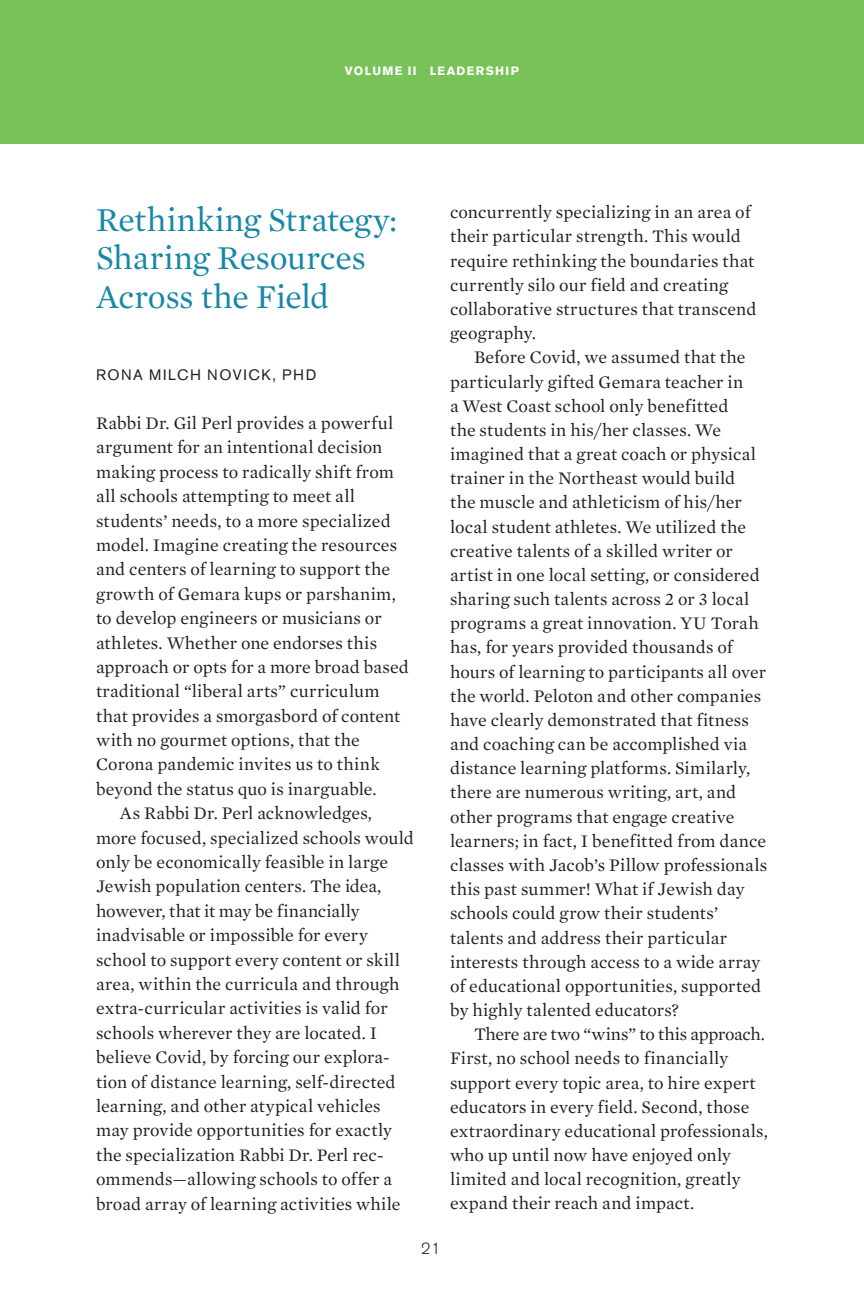
<style>
.page{position:relative;width:864px;height:1296px;background:#fff}
.page>*{position:absolute;margin:0;border:0;box-sizing:border-box;transform-origin:0 0}
.t1{font:34px/38.4px "Mercury Text G1";letter-spacing:-.005em;color:#1687a6}
.t2{font:18px/24.2px "Mercury Text G1";letter-spacing:.005em;color:#231f20}
.t3{font:300 16px "Akzidenz Grotesk BE";color:#231f20}
.t4{font:15px "Akzidenz Grotesk BE";letter-spacing:.105em;color:#231f20}
.t5{font:700 12px "Akzidenz Grotesk BE";letter-spacing:.11em;color:#fff}
</style>
<div class="page">
<div style="left:0;top:0;width:864px;height:144px;background:#78c258"></div>
<p class="t5" style="left:345px;top:64px;width:176px">VOLUME II LEADERSHIP</p>
<h1 class="t1" style="left:96px;top:200px;width:303px">Rethinking Strategy:<br>Sharing Resources<br>Across the Field</h1>
<p class="t4" style="left:96px;top:366px;width:222px">RONA MILCH NOVICK, PHD</p>
<p class="t2" style="left:96px;top:410px;width:299px">Rabbi Dr. Gil Perl provides a powerful</p>
<p class="t2" style="left:96px;top:435px;width:288px">argument for an intentional decision</p>
<p class="t2" style="left:96px;top:459px;width:299px">making process to radically shift from</p>
<p class="t2" style="left:96px;top:484px;width:261px">all schools attempting to meet all</p>
<p class="t2" style="left:96px;top:508px;width:296px">students’ needs, to a more specialized</p>
<p class="t2" style="left:96px;top:532px;width:303px">model. Imagine creating the resources</p>
<p class="t2" style="left:96px;top:557px;width:296px">and centers of learning to support the</p>
<p class="t2" style="left:96px;top:581px;width:301px">growth of Gemara kups or parshanim,</p>
<p class="t2" style="left:96px;top:606px;width:287px">to develop engineers or musicians or</p>
<p class="t2" style="left:96px;top:630px;width:283px">athletes. Whether one endorses this</p>
<p class="t2" style="left:96px;top:654px;width:314px">approach or opts for a more broad based</p>
<p class="t2" style="left:96px;top:679px;width:285px">traditional “liberal arts” curriculum</p>
<p class="t2" style="left:96px;top:703px;width:306px">that provides a smorgasbord of content</p>
<p class="t2" style="left:96px;top:728px;width:265px">with no gourmet options, that the</p>
<p class="t2" style="left:96px;top:752px;width:285px">Corona pandemic invites us to think</p>
<p class="t2" style="left:96px;top:776px;width:282px">beyond the status quo is inarguable.</p>
<p class="t2" style="left:120px;top:801px;width:254px">As Rabbi Dr. Perl acknowledges,</p>
<p class="t2" style="left:96px;top:825px;width:319px">more focused, specialized schools would</p>
<p class="t2" style="left:96px;top:849px;width:294px">only be economically feasible in large</p>
<p class="t2" style="left:96px;top:874px;width:287px">Jewish population centers. The idea,</p>
<p class="t2" style="left:96px;top:898px;width:265px">however, that it may be financially</p>
<p class="t2" style="left:96px;top:923px;width:273px">inadvisable or impossible for every</p>
<p class="t2" style="left:96px;top:947px;width:305px">school to support every content or skill</p>
<p class="t2" style="left:96px;top:971px;width:305px">area, within the curricula and through</p>
<p class="t2" style="left:96px;top:996px;width:293px">extra-curricular activities is valid for</p>
<p class="t2" style="left:96px;top:1020px;width:283px">schools wherever they are located. I</p>
<p class="t2" style="left:96px;top:1045px;width:295px">believe Covid, by forcing our explora-</p>
<p class="t2" style="left:96px;top:1069px;width:301px">tion of distance learning, self-directed</p>
<p class="t2" style="left:96px;top:1093px;width:286px">learning, and other atypical vehicles</p>
<p class="t2" style="left:96px;top:1118px;width:298px">may provide opportunities for exactly</p>
<p class="t2" style="left:96px;top:1142px;width:289px">the specialization Rabbi Dr. Perl rec-</p>
<p class="t2" style="left:96px;top:1167px;width:297px">ommends—allowing schools to offer a</p>
<p class="t2" style="left:96px;top:1191px;width:306px">broad array of learning activities while</p>
<p class="t3" style="left:421px;top:1239px;width:21px">21</p>
<p class="t2" style="left:450px;top:200px;width:308px">concurrently specializing in an area of their particular strength. This would require rethinking the boundaries that currently silo our field and creating collaborative structures that transcend geography.</p>
<p class="t2" style="left:450px;top:345px;width:319px;text-indent:24px">Before Covid, we assumed that the particularly gifted Gemara teacher in<br>a West Coast school only benefitted<br>the students in his/her classes. We imagined that a great coach or physical trainer in the Northeast would build<br>the muscle and athleticism of his/her local student athletes. We utilized the creative talents of a skilled writer or artist in one local setting, or considered sharing such talents across 2 or 3 local programs a great innovation. YU Torah has, for years provided thousands of hours of learning to participants all over the world. Peloton and other companies have clearly demonstrated that fitness and coaching can be accomplished via distance learning platforms. Similarly, there are numerous writing, art, and other programs that engage creative learners; in fact, I benefitted from dance classes with Jacob’s Pillow professionals this past summer! What if Jewish day schools could grow their students’ talents and address their particular interests through access to a wide array of educational opportunities, supported by highly talented educators?</p>
<p class="t2" style="left:450px;top:1022px;width:320px;text-indent:24px">There are two “wins” to this approach.<br>First, no school needs to financially support every topic area, to hire expert educators in every field. Second, those extraordinary educational professionals, who up until now have enjoyed only limited and local recognition, greatly expand their reach and impact.</p>
</div>
